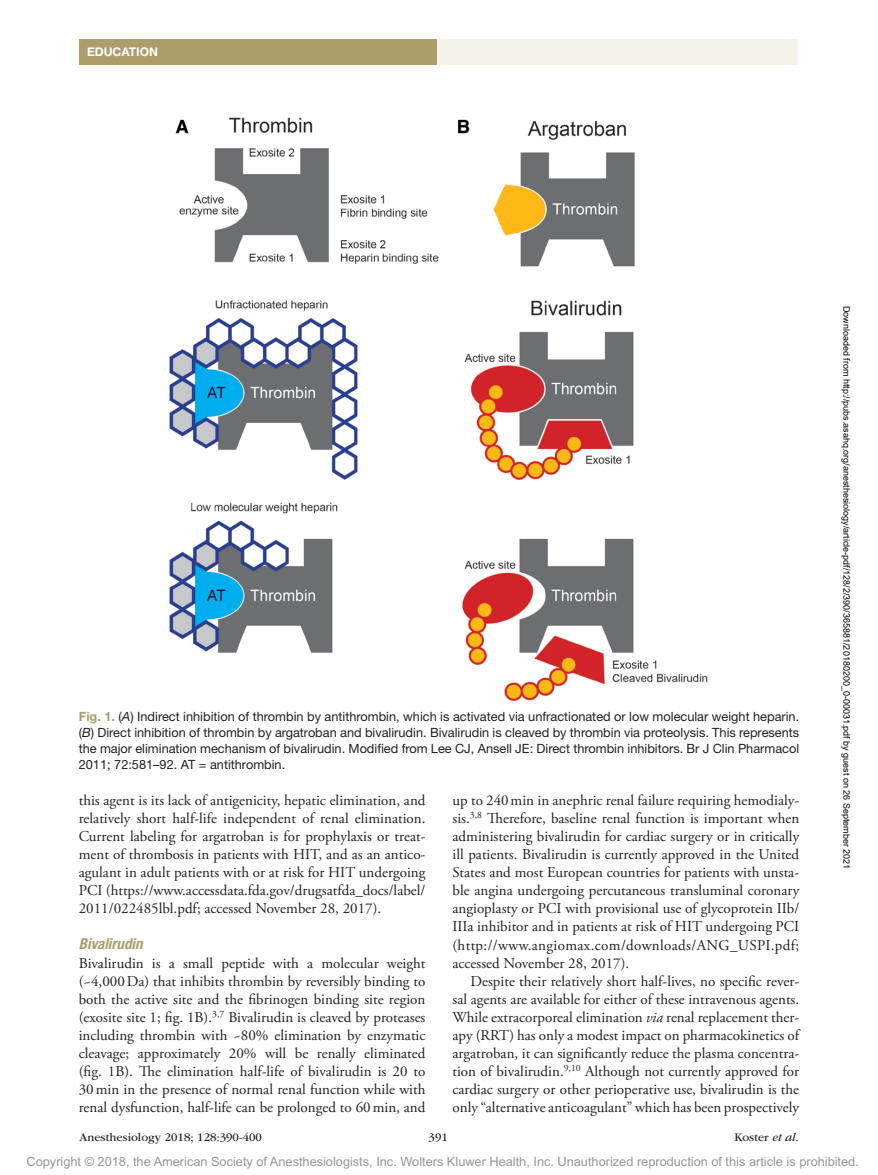
<style>
.page{position:relative;width:878px;height:1175px;background:#fff}
.page>*{position:absolute;margin:0;border:0;box-sizing:border-box;transform-origin:0 0}
.t1{font:15px/18px "Adobe Garamond Pro";color:#231f20;text-align:justify}
.t2{font:italic 700 condensed 15px "Helvetica Neue LT Std";color:#ac9d69}
.t3{font:12.75px/15.8px "Helvetica Neue LT Std";color:#231f20;text-align:justify}
.t4{font:12.75px "Arial MT Std";color:#939598}
.t5{font:12px "ITC Garamond Std";color:#231f20}
.t6{font:700 12px "Helvetica Neue";color:#fff}
.t7{font:9px "Arial";color:#000}
.s1{font-weight:700;color:#ac9d69}
.s2{font-style:italic}
</style>
<div class="page">
<div style="left:432px;top:39px;width:365px;height:26px;background:#f5f2ea"></div>
<div style="left:79px;top:39px;width:357px;height:25px;background:#ac9d69"></div>
<img style="left:169px;top:117px;width:539px;height:585px">
<p class="t6" style="left:87px;top:45px;width:72px">EDUCATION</p>
<p class="t3" style="left:79px;top:709px;width:722px"><span class="s1">Fig. 1.</span> (<span class="s2">A</span>) Indirect inhibition of thrombin by antithrombin, which is activated via unfractionated or low molecular weight heparin. (<span class="s2">B</span>) Direct inhibition of thrombin by argatroban and bivalirudin. Bivalirudin is cleaved by thrombin via proteolysis. This represents the major elimination mechanism of bivalirudin. Modified from Lee CJ, Ansell JE: Direct thrombin inhibitors. Br J Clin Pharmacol 2011; 72:581–92. AT = antithrombin.</p>
<p class="t1" style="left:79px;top:792px;width:348px">this agent is its lack of antigenicity, hepatic elimination, and relatively short half-life independent of renal elimination.<br>Current labeling for argatroban is for prophylaxis or treat&shy;ment of thrombosis in patients with HIT, and as an antico&shy;agulant in adult patients with or at risk for HIT undergoing PCI (https://www.accessdata.fda.gov/drugsatfda_docs/label/ 2011/022485lbl.pdf; accessed November 28, 2017).</p>
<p class="t2" style="left:79px;top:935px;width:65px">Bivalirudin</p>
<p class="t1" style="left:79px;top:954px;width:348px">Bivalirudin is a small peptide with a molecular weight (~4,000Da) that inhibits thrombin by reversibly binding to both the active site and the fibrinogen binding site region (exosite site 1; fig. 1B).<sup>3,7</sup> Bivalirudin is cleaved by proteases including thrombin with ~80% elimination by enzymatic cleavage; approximately 20% will be renally eliminated (fig. 1B). The elimination half-life of bivalirudin is 20 to 30min in the presence of normal renal function while with renal dysfunction, half-life can be prolonged to 60min, and</p>
<p class="t1" style="left:452px;top:792px;width:348px">up to 240min in anephric renal failure requiring hemodialy&shy;sis.<sup>3,8</sup> Therefore, baseline renal function is important when administering bivalirudin for cardiac surgery or in critically ill patients. Bivalirudin is currently approved in the United States and most European countries for patients with unsta&shy;ble angina undergoing percutaneous transluminal coronary angioplasty or PCI with provisional use of glycoprotein IIb/ IIIa inhibitor and in patients at risk of HIT undergoing PCI (http://www.angiomax.com/downloads/ANG_USPI.pdf; accessed November 28, 2017).</p>
<p class="t1" style="left:452px;top:972px;width:348px;text-indent:18px">Despite their relatively short half-lives, no specific rever&shy;sal agents are available for either of these intravenous agents.<br>While extracorporeal elimination <span class="s2">via</span> renal replacement ther&shy;apy (RRT) has only a modest impact on pharmacokinetics of argatroban, it can significantly reduce the plasma concentra&shy;tion of bivalirudin.<sup>9,10</sup> Although not currently approved for cardiac surgery or other perioperative use, bivalirudin is the only “alternative anticoagulant” which has been prospectively</p>
<p class="t5" style="left:80px;top:1130px;width:184px">Anesthesiology 2018; 128:390-400</p>
<p class="t5" style="left:428px;top:1130px;width:21px">391</p>
<p class="t5" style="left:734px;top:1130px;width:66px">Koster <span class="s2">et al</span>.</p>
<p class="t7" style="left:850px;top:306px;width:565px;rotate:90deg">Downloaded from http://pubs.asahq.org/anesthesiology/article-pdf/128/2/390/365881/20180200_0-00031.pdf by guest on 26 September 2021</p>
<p class="t4" style="left:27px;top:1154px;width:833px">Copyright © 2018, the American Society of Anesthesiologists, Inc. Wolters Kluwer Health, Inc. Unauthorized reproduction of this article is prohibited.</p>
</div>
